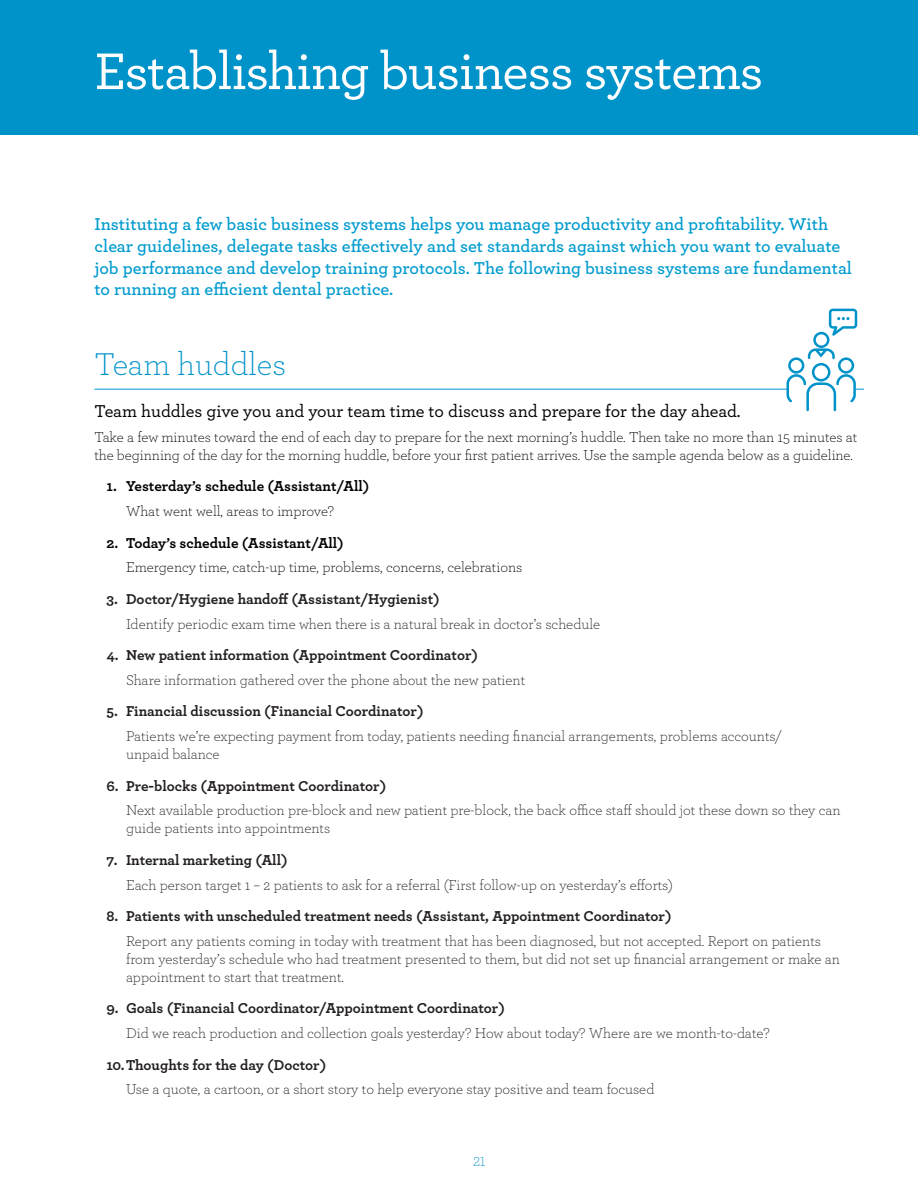
<style>
.page{position:relative;width:918px;height:1188px;background:#fff}
.page>*{position:absolute;margin:0;border:0;box-sizing:border-box;transform-origin:0 0}
.t1{font:500 54px "Archer";letter-spacing:-.02em;color:#fff}
.t2{font:300 33px "Archer";color:#0093c9}
.t3{font:600 18px/21.6px "Archer";color:#009bce}
.t4{font:500 18px "Archer";letter-spacing:-.005em;color:#000}
.t5{font:300 15px/18px "Archer";color:#231f20}
.t6{font:700 15px "Archer";color:#231f20}
.t7{font:300 15px/18px "Archer";letter-spacing:-.005em;color:#000}
.t8{font:700 15px "Archer";color:#000}
.t9{font:300 13.5px "Archer";color:#0093c9}
</style>
<div class="page">
<div style="left:0;top:0;width:918px;height:135px;background:#0093c9"></div>
<hr style="left:94px;top:389px;width:770px;height:1px;background:#0093c9">
<svg style="left:786px;top:309px;width:71px;height:102px"></svg>
<h2 class="t1" style="left:94px;top:32px;width:670px">Establishing business systems</h2>
<p class="t3" style="left:94px;top:213px;width:759px">Instituting a few basic business systems helps you manage productivity and profitability. With clear guidelines, delegate tasks effectively and set standards against which you want to evaluate job performance and develop training protocols. The following business systems are fundamental to running an efficient dental practice.</p>
<h3 class="t2" style="left:94px;top:343px;width:193px">Team huddles</h3>
<p class="t4" style="left:94px;top:398px;width:648px">Team huddles give you and your team time to discuss and prepare for the day ahead.</p>
<p class="t7" style="left:94px;top:427px;width:764px">Take a few minutes toward the end of each day to prepare for the next morning’s huddle. Then take no more than 15 minutes at the beginning of the day for the morning huddle, before your first patient arrives. Use the sample agenda below as a guideline.</p>
<h4 class="t8" style="left:106px;top:475px;width:265px">1. Yesterday’s schedule (Assistant/All)</h4>
<p class="t7" style="left:126px;top:502px;width:210px">What went well, areas to improve?</p>
<h4 class="t8" style="left:106px;top:531px;width:239px">2. Today’s schedule (Assistant/All)</h4>
<p class="t7" style="left:126px;top:558px;width:398px">Emergency time, catch-up time, problems, concerns, celebrations</p>
<h4 class="t6" style="left:106px;top:587px;width:335px">3. Doctor/Hygiene handoff (Assistant/Hygienist)</h4>
<p class="t5" style="left:126px;top:614px;width:476px">Identify periodic exam time when there is a natural break in doctor’s schedule</p>
<h4 class="t6" style="left:106px;top:643px;width:373px">4. New patient information (Appointment Coordinator)</h4>
<p class="t5" style="left:126px;top:670px;width:401px">Share information gathered over the phone about the new patient</p>
<h4 class="t6" style="left:106px;top:700px;width:319px">5. Financial discussion (Financial Coordinator)</h4>
<p class="t5" style="left:126px;top:727px;width:658px">Patients we’re expecting payment from today, patients needing financial arrangements, problems accounts/ unpaid balance</p>
<h4 class="t6" style="left:106px;top:774px;width:281px">6. Pre-blocks (Appointment Coordinator)</h4>
<p class="t5" style="left:126px;top:801px;width:716px">Next available production pre-block and new patient pre-block, the back office staff should jot these down so they can guide patients into appointments</p>
<h4 class="t6" style="left:106px;top:848px;width:183px">7. Internal marketing (All)</h4>
<p class="t5" style="left:126px;top:875px;width:549px">Each person target 1 – 2 patients to ask for a referral (First follow-up on yesterday’s efforts)</p>
<h4 class="t6" style="left:106px;top:904px;width:567px">8. Patients with unscheduled treatment needs (Assistant, Appointment Coordinator)</h4>
<p class="t5" style="left:126px;top:931px;width:716px">Report any patients coming in today with treatment that has been diagnosed, but not accepted. Report on patients from yesterday’s schedule who had treatment presented to them, but did not set up financial arrangement or make an appointment to start that treatment.</p>
<h4 class="t6" style="left:106px;top:997px;width:400px">9. Goals (Financial Coordinator/Appointment Coordinator)</h4>
<p class="t5" style="left:126px;top:1024px;width:645px">Did we reach production and collection goals yesterday? How about today? Where are we month-to-date?</p>
<h4 class="t6" style="left:106px;top:1053px;width:221px">10.Thoughts for the day (Doctor)</h4>
<p class="t5" style="left:126px;top:1080px;width:530px">Use a quote, a cartoon, or a short story to help everyone stay positive and team focused</p>
<p class="t9" style="left:473px;top:1153px;width:14px">21</p>
</div>
